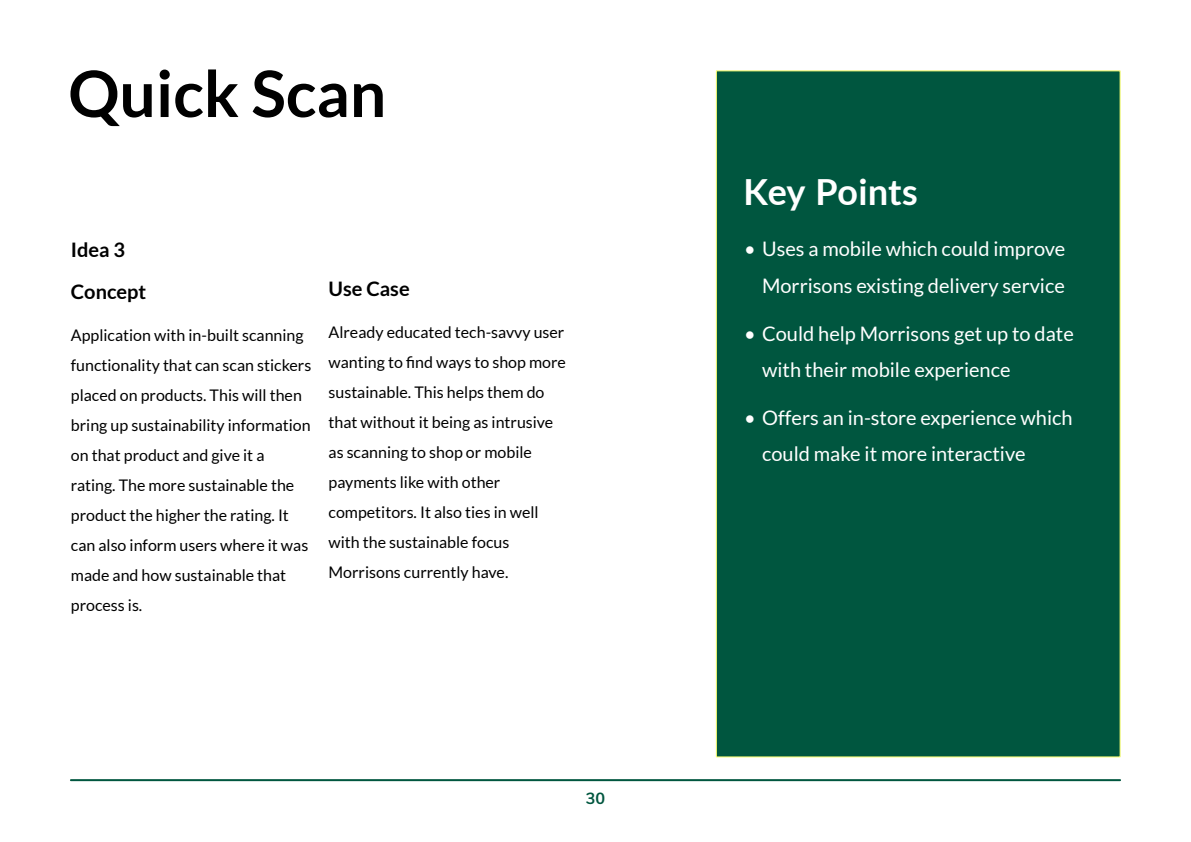
<style>
.page{position:relative;width:1191px;height:842px;background:#fff}
.page>*{position:absolute;margin:0;border:0;box-sizing:border-box;transform-origin:0 0}
.t1{font:700 64px "Lato";color:#000}
.t2{font:700 36px "Lato";color:#fff}
.t3{font:20px/36px "Lato";color:#fff}
.t4{font:700 20px/42px "Lato";color:#000}
.t5{font:700 16.2px "Nunito";color:#00563f}
.t6{font:16px/30px "Lato";color:#000}
</style>
<div class="page">
<hr style="left:71px;top:779px;width:1049px;height:2px;background:#00563f">
<div style="left:716px;top:71px;width:404px;height:686px;background:#00563f;border:1px solid #fbff70"></div>
<h1 class="t1" style="left:68px;top:65px;width:319px">Quick Scan</h1>
<p class="t4" style="left:71px;top:229px;width:77px">Idea 3<br>Concept</p>
<p class="t6" style="left:71px;top:321px;width:242px">Application with in-built scanning functionality that can scan stickers placed on products. This will then bring up sustainability information on that product and give it a rating. The more sustainable the product the higher the rating. It can also inform users where it was made and how sustainable that process is.</p>
<p class="t4" style="left:328px;top:268px;width:83px">Use Case</p>
<p class="t6" style="left:328px;top:318px;width:239px">Already educated tech-savvy user wanting to find ways to shop more sustainable. This helps them do that without it being as intrusive as scanning to shop or mobile payments like with other competitors. It also ties in well with the sustainable focus<br>Morrisons currently have.</p>
<p class="t5" style="left:586px;top:788px;width:21px">30</p>
<h2 class="t2" style="left:743px;top:176px;width:176px">Key Points</h2>
<p class="t3" style="left:744px;top:232px;width:323px;text-align:right">• Uses a mobile which could improve<br>Morrisons existing delivery service</p>
<p class="t3" style="left:762px;top:316px;width:313px;text-indent:-18px">• Could help Morrisons get up to date with their mobile experience</p>
<p class="t3" style="left:762px;top:400px;width:312px;text-indent:-18px">• Offers an in-store experience which could make it more interactive</p>
</div>
